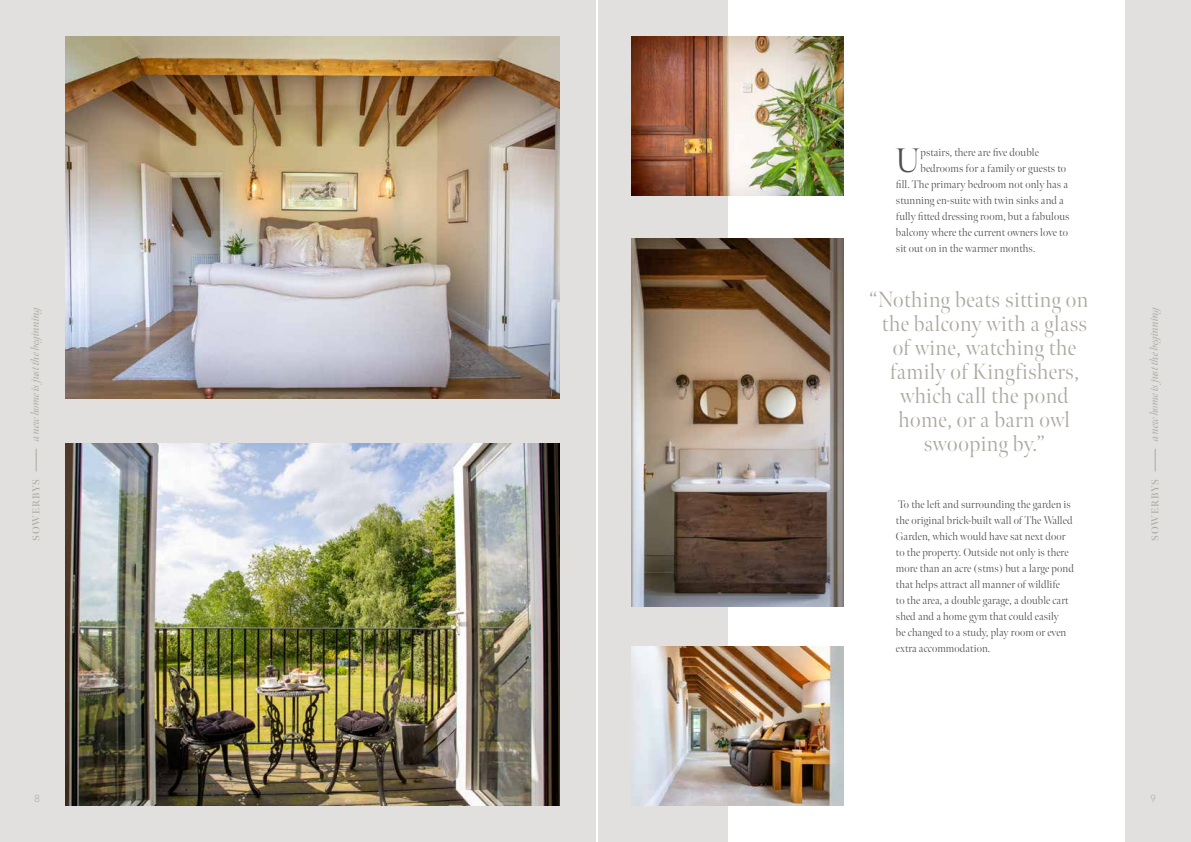
<style>
.page{position:relative;width:1191px;height:842px;background:#fff}
.page>*{position:absolute;margin:0;border:0;box-sizing:border-box;transform-origin:0 0}
.t1{font:300 34px "Meno Banner";color:#4f4f4f}
.t2{font:300 22px/24px "Meno Banner";letter-spacing:.02em;color:#ada8a0;text-align:center}
.t3{font:300 11px/16px "Meno Banner";letter-spacing:.01em;color:#4f4f4f}
.t4{font:italic 11px "Meno Banner";letter-spacing:-.01em;color:#ada8a0}
.t5{font:600 10px "Meno Banner";letter-spacing:.08em;color:#ada8a0}
.t6{font:300 10px "Quasimoda";color:#ada8a0}
</style>
<div class="page">
<div style="left:0;top:0;width:595px;height:842px;background:#e2e0df"></div>
<div style="left:597px;top:0;width:594px;height:842px;background:#e2e0df"></div>
<svg style="left:36px;top:449px;width:1px;height:22px"></svg>
<svg style="left:1155px;top:449px;width:1px;height:22px"></svg>
<div style="left:728px;top:0;width:396px;height:842px;background:#fff"></div>
<img style="left:65px;top:36px;width:494px;height:362px">
<img style="left:65px;top:444px;width:494px;height:362px">
<img style="left:631px;top:238px;width:213px;height:368px">
<img style="left:631px;top:646px;width:213px;height:160px">
<img style="left:631px;top:36px;width:213px;height:160px">
<h1 class="t1" style="left:895px;top:140px;width:26px">U</h1>
<p class="t3" style="left:920px;top:144px;width:120px">pstairs, there are five double</p>
<p class="t3" style="left:920px;top:160px;width:147px">bedrooms for a family or guests to</p>
<p class="t3" style="left:896px;top:176px;width:174px">fill. The primary bedroom not only has a</p>
<p class="t3" style="left:896px;top:192px;width:169px">stunning en-suite with twin sinks and a</p>
<p class="t3" style="left:896px;top:208px;width:175px">fully fitted dressing room, but a fabulous</p>
<p class="t3" style="left:896px;top:224px;width:173px">balcony where the current owners love to</p>
<p class="t3" style="left:896px;top:240px;width:141px">sit out on in the warmer months.</p>
<h2 class="t2" style="left:869px;top:288px;width:221px">“Nothing beats sitting on the balcony with a glass of wine, watching the family of Kingfishers, which call the pond home, or a barn owl swooping by.”</h2>
<p class="t4" style="left:29px;top:441px;width:138px;rotate:-90deg">a new home is just the beginning</p>
<p class="t4" style="left:1147px;top:441px;width:138px;rotate:-90deg">a new home is just the beginning</p>
<p class="t5" style="left:30px;top:541px;width:63px;rotate:-90deg">SOWERBYS</p>
<p class="t5" style="left:1149px;top:541px;width:63px;rotate:-90deg">SOWERBYS</p>
<p class="t3" style="left:896px;top:496px;width:179px">To the left and surrounding the garden is the original brick-built wall of The Walled Garden, which would have sat next door to the property. Outside not only is there more than an acre (stms) but a large pond that helps attract all manner of wildlife<br>to the area, a double garage, a double cart shed and a home gym that could easily<br>be changed to a study, play room or even extra accommodation.</p>
<p class="t6" style="left:35px;top:791px;width:7px">8</p>
<p class="t6" style="left:1150px;top:791px;width:7px">9</p>
</div>
